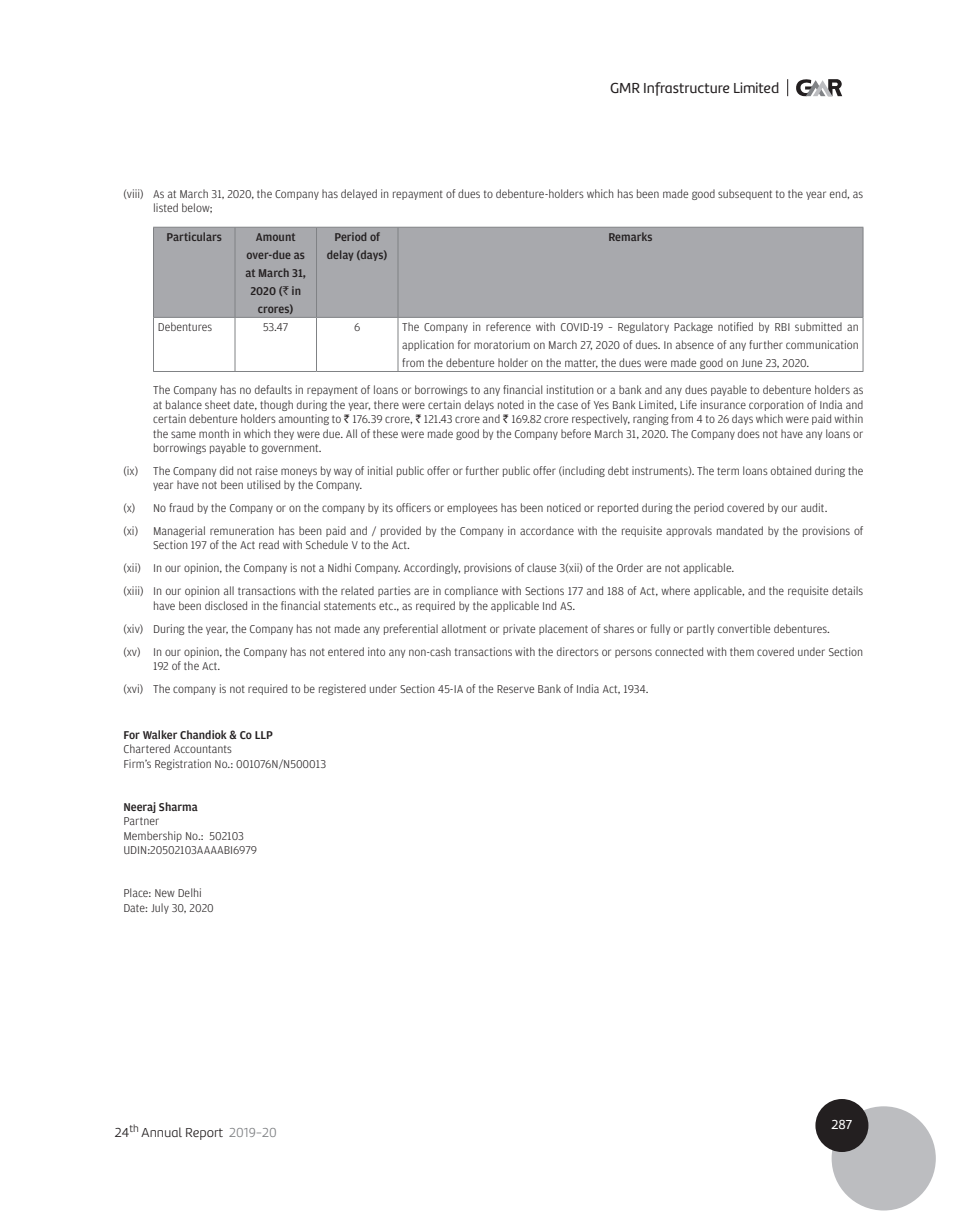
<style>
.page{position:relative;width:957px;height:1212px;background:#fff}
.page>*{position:absolute;margin:0;border:0;box-sizing:border-box;transform-origin:0 0}
.t1{font:15px "Marine UP Regular";color:#231f20}
.t2{font:13.5px "Marine UP Light";color:#231f20}
.t3{font:13.5px "Marine UP Regular";color:#fff}
.Body{font:300 12px/14.4px "Amplitude";color:#231f20}
.Body-2{font:500 12px/18px "Amplitude";color:#231f20;text-align:center}
.s1{font-family:"Rupee Foradian";font-weight:400}
.s2{font-family:"Rupee";font-weight:400}
.s3{color:#808285}
</style>
<div class="page">
<div style="left:831px;top:1106px;width:104px;height:104px;background:#bcbdc0;border-radius:50%"></div>
<div style="left:815px;top:1099px;width:53px;height:53px;background:#231f20;border-radius:50%"></div>
<svg style="left:787px;top:79px;width:1px;height:17px"></svg>
<svg style="left:796px;top:79px;width:46px;height:17px"></svg>
<div style="left:154px;top:228px;width:708px;height:89px;background:#a8a9ad"></div>
<hr style="left:153px;top:227px;width:82px;height:1px;background:#808285">
<hr style="left:153px;top:228px;width:1px;height:89px;background:#808285">
<hr style="left:235px;top:227px;width:81px;height:1px;background:#808285">
<hr style="left:235px;top:228px;width:1px;height:89px;background:#808285">
<hr style="left:316px;top:227px;width:82px;height:1px;background:#808285">
<hr style="left:316px;top:228px;width:1px;height:89px;background:#808285">
<hr style="left:398px;top:227px;width:465px;height:1px;background:#808285">
<hr style="left:397px;top:228px;width:1px;height:89px;background:#808285">
<hr style="left:862px;top:228px;width:1px;height:89px;background:#808285">
<hr style="left:153px;top:317px;width:82px;height:1px;background:#808285">
<hr style="left:153px;top:318px;width:1px;height:53px;background:#808285">
<hr style="left:235px;top:317px;width:81px;height:1px;background:#808285">
<hr style="left:235px;top:318px;width:1px;height:53px;background:#808285">
<hr style="left:316px;top:317px;width:82px;height:1px;background:#808285">
<hr style="left:316px;top:318px;width:1px;height:53px;background:#808285">
<hr style="left:398px;top:317px;width:465px;height:1px;background:#808285">
<hr style="left:397px;top:318px;width:1px;height:53px;background:#808285">
<hr style="left:862px;top:318px;width:1px;height:53px;background:#808285">
<hr style="left:153px;top:371px;width:82px;height:1px;background:#808285">
<hr style="left:235px;top:371px;width:81px;height:1px;background:#808285">
<hr style="left:316px;top:371px;width:82px;height:1px;background:#808285">
<hr style="left:398px;top:371px;width:465px;height:1px;background:#808285">
<p class="t1" style="left:610px;top:79px;width:171px">GMR Infrastructure Limited</p>
<p class="Body" style="left:153px;top:187px;width:711px;text-indent:-30px">(viii) As at March 31, 2020, the Company has delayed in repayment of dues to debenture-holders which has been made good subsequent to the year end, as listed below;</p>
<p class="Body-2" style="left:166px;top:228px;width:57px">Particulars</p>
<p class="Body-2" style="left:245px;top:228px;width:62px">Amount over-due as at March 31,<br>2020 (<span class="s1">`</span> in crores)</p>
<p class="Body-2" style="left:327px;top:228px;width:62px">Period of delay (days)</p>
<p class="Body-2" style="left:608px;top:228px;width:46px">Remarks</p>
<p class="Body" style="left:158px;top:320px;width:56px">Debentures</p>
<p class="Body" style="left:263px;top:320px;width:27px">53.47</p>
<p class="Body" style="left:354px;top:320px;width:8px">6</p>
<p class="Body" style="left:402px;top:318px;width:458px;line-height:18px;text-align:justify">The Company in reference with COVID-19 – Regulatory Package notified by RBI submitted an application for moratorium on March 27, 2020 of dues. In absence of any further communication from the debenture holder on the matter, the dues were made good on June 23, 2020.</p>
<p class="Body" style="left:153px;top:383px;width:712px;text-align:justify">The Company has no defaults in repayment of loans or borrowings to any financial institution or a bank and any dues payable to debenture holders as at balance sheet date, though during the year, there were certain delays noted in the case of Yes Bank Limited, Life insurance corporation of India and certain debenture holders amounting to <span class="s2">`</span> 176.39 crore, <span class="s2">`</span> 121.43 crore and <span class="s2">`</span> 169.82 crore respectively, ranging from 4 to 26 days which were paid within the same month in which they were due. All of these were made good by the Company before March 31, 2020. The Company does not have any loans or borrowings payable to government.</p>
<p class="Body" style="left:153px;top:464px;width:712px;text-indent:-30px">(ix) The Company did not raise moneys by way of initial public offer or further public offer (including debt instruments). The term loans obtained during the year have not been utilised by the Company.</p>
<p class="Body" style="left:123px;top:501px;width:705px">(x) No fraud by the Company or on the company by its officers or employees has been noticed or reported during the period covered by our audit.</p>
<p class="Body" style="left:153px;top:524px;width:712px;text-indent:-30px">(xi) Managerial remuneration has been paid and / provided by the Company in accordance with the requisite approvals mandated by the provisions of<br>Section 197 of the Act read with Schedule V to the Act.</p>
<p class="Body" style="left:123px;top:561px;width:612px">(xii) In our opinion, the Company is not a Nidhi Company. Accordingly, provisions of clause 3(xii) of the Order are not applicable.</p>
<p class="Body" style="left:153px;top:584px;width:711px;text-indent:-30px">(xiii) In our opinion all transactions with the related parties are in compliance with Sections 177 and 188 of Act, where applicable, and the requisite details have been disclosed in the financial statements etc., as required by the applicable Ind AS.</p>
<p class="Body" style="left:123px;top:621px;width:708px">(xiv) During the year, the Company has not made any preferential allotment or private placement of shares or fully or partly convertible debentures.</p>
<p class="Body" style="left:153px;top:644px;width:711px;text-indent:-30px">(xv) In our opinion, the Company has not entered into any non-cash transactions with the directors or persons connected with them covered under Section<br>192 of the Act.</p>
<p class="Body" style="left:123px;top:681px;width:527px">(xvi) The company is not required to be registered under Section 45-IA of the Reserve Bank of India Act, 1934.</p>
<p class="Body-2" style="left:123px;top:726px;width:151px">For Walker Chandiok &amp; Co LLP</p>
<p class="Body" style="left:123px;top:742px;width:110px">Chartered Accountants</p>
<p class="Body" style="left:123px;top:756px;width:204px">Firm’s Registration No.: 001076N/N500013</p>
<p class="Body-2" style="left:123px;top:798px;width:76px">Neeraj Sharma</p>
<p class="Body" style="left:123px;top:814px;width:38px">Partner</p>
<p class="Body" style="left:123px;top:828px;width:122px">Membership No.: 502103</p>
<p class="Body" style="left:123px;top:842px;width:135px">UDIN:20502103AAAABI6979</p>
<p class="Body" style="left:123px;top:886px;width:80px">Place: New Delhi</p>
<p class="Body" style="left:123px;top:900px;width:92px">Date: July 30, 2020</p>
<p class="t2" style="left:115px;top:1123px;width:163px">24<sup>th</sup> Annual Report <span class="s3">2019-20</span></p>
<p class="t3" style="left:831px;top:1116px;width:22px">287</p>
</div>
